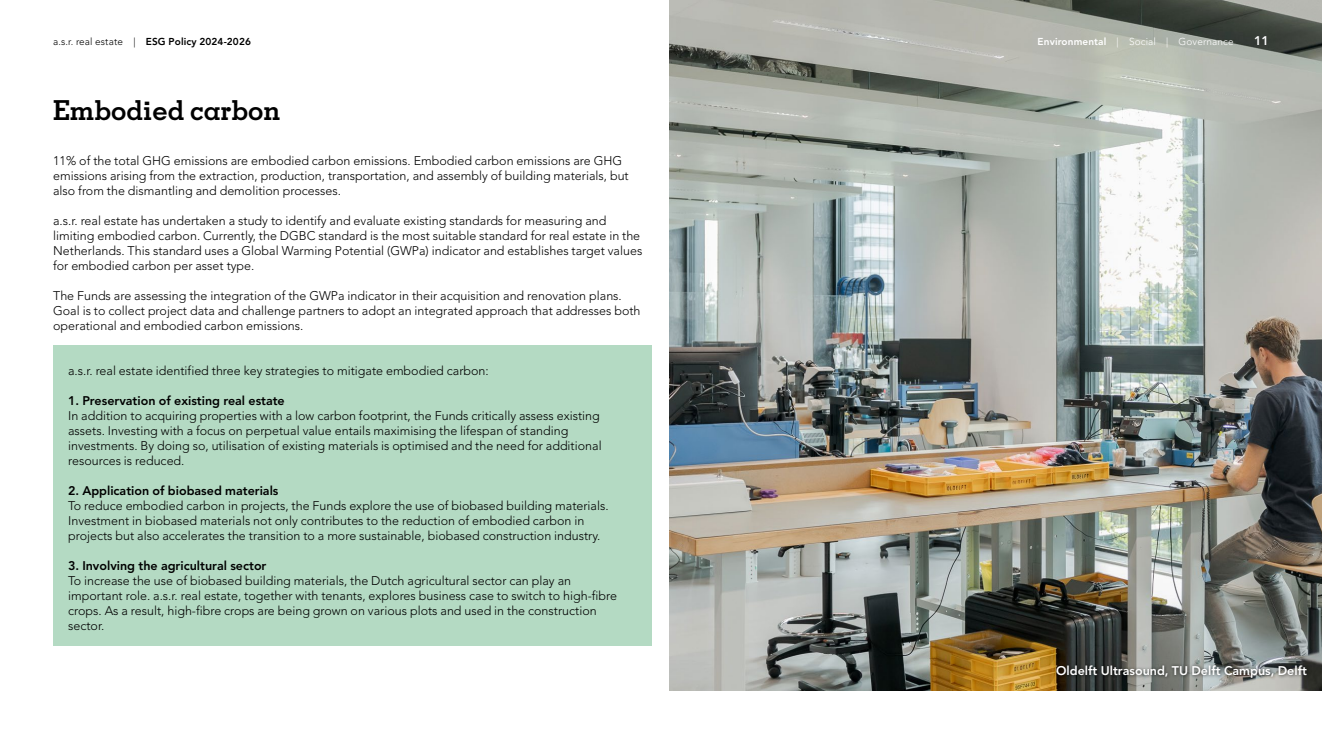
<style>
.page{position:relative;width:1322px;height:744px;background:#fff}
.page>*{position:absolute;margin:0;border:0;box-sizing:border-box;transform-origin:0 0}
.t1{font:700 27.5px "Memphis LT Std";color:#000}
.t2{font:300 12.5px/15px "Avenir LT Std";color:#000}
.t3{font:800 12.5px "Avenir LT Std";color:#000}
.t4{font:800 12.5px "Avenir LT Std";color:#fff}
.t5{font:800 10px "Avenir LT Std";letter-spacing:.01em;color:#000}
.t6{font:300 10px "Avenir LT Std";letter-spacing:.01em;color:#fff}
.s1{font-weight:300}
.s2{font-weight:800}
</style>
<div class="page">
<div style="left:53px;top:345px;width:599px;height:300px;background:#b4dac3"></div>
<img style="left:670px;top:0;width:652px;height:690px">
<div style="left:1053px;top:662px;width:257px;height:19px;background:#000;opacity:.75"></div>
<p class="t5" style="left:53px;top:36px;width:199px"><span class="s1">a.s.r. real estate |</span> ESG Policy 2024-2026</p>
<p class="t6" style="left:1037px;top:36px;width:197px"><span class="s2">Environmental</span> | Social | Governance</p>
<p class="t4" style="left:1254px;top:33px;width:16px">11</p>
<h1 class="t1" style="left:53px;top:93px;width:229px">Embodied carbon</h1>
<p class="t2" style="left:53px;top:153px;width:577px">11% of the total GHG emissions are embodied carbon emissions. Embodied carbon emissions are GHG emissions arising from the extraction, production, transportation, and assembly of building materials, but also from the dismantling and demolition processes.</p>
<p class="t2" style="left:53px;top:213px;width:591px">a.s.r. real estate has undertaken a study to identify and evaluate existing standards for measuring and limiting embodied carbon. Currently, the DGBC standard is the most suitable standard for real estate in the Netherlands. This standard uses a Global Warming Potential (GWPa) indicator and establishes target values for embodied carbon per asset type.</p>
<p class="t2" style="left:53px;top:288px;width:589px">The Funds are assessing the integration of the GWPa indicator in their acquisition and renovation plans.<br>Goal is to collect project data and challenge partners to adopt an integrated approach that addresses both operational and embodied carbon emissions.</p>
<p class="t2" style="left:68px;top:363px;width:422px">a.s.r. real estate identified three key strategies to mitigate embodied carbon:</p>
<p class="t3" style="left:68px;top:393px;width:218px">1. Preservation of existing real estate</p>
<p class="t2" style="left:68px;top:408px;width:535px">In addition to acquiring properties with a low carbon footprint, the Funds critically assess existing assets. Investing with a focus on perpetual value entails maximising the lifespan of standing investments. By doing so, utilisation of existing materials is optimised and the need for additional resources is reduced.</p>
<p class="t3" style="left:68px;top:483px;width:212px">2. Application of biobased materials</p>
<p class="t2" style="left:68px;top:498px;width:542px">To reduce embodied carbon in projects, the Funds explore the use of biobased building materials.<br>Investment in biobased materials not only contributes to the reduction of embodied carbon in projects but also accelerates the transition to a more sustainable, biobased construction industry.</p>
<p class="t3" style="left:68px;top:558px;width:200px">3. Involving the agricultural sector</p>
<p class="t2" style="left:68px;top:573px;width:550px">To increase the use of biobased building materials, the Dutch agricultural sector can play an important role. a.s.r. real estate, together with tenants, explores business case to switch to high-fibre crops. As a result, high-fibre crops are being grown on various plots and used in the construction sector.</p>
<p class="t4" style="left:1056px;top:663px;width:252px">Oldelft Ultrasound, TU Delft Campus, Delft</p>
</div>
